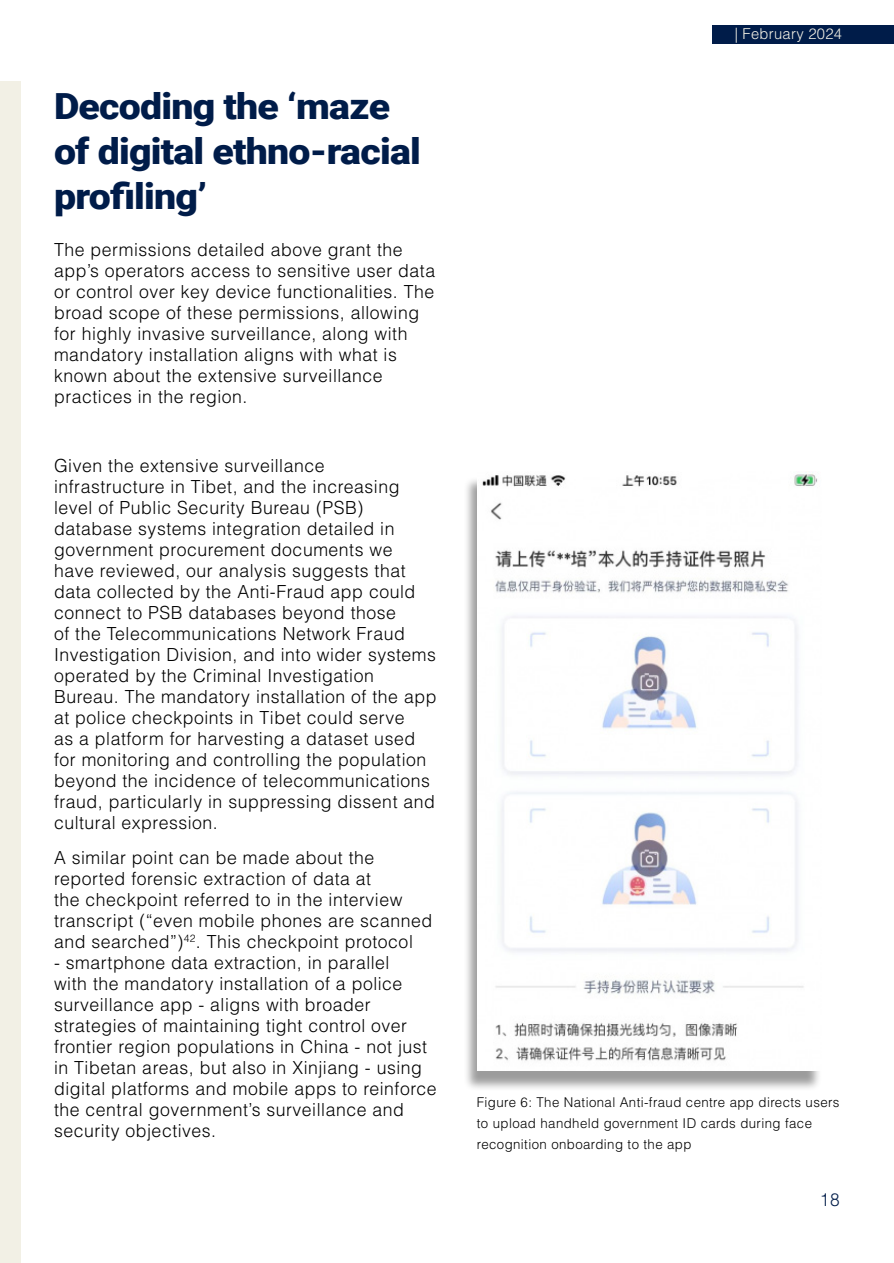
<style>
.page{position:relative;width:894px;height:1263px;background:#fff}
.page>*{position:absolute;margin:0;border:0;box-sizing:border-box;transform-origin:0 0}
.t1{font:900 36px/45px "Roboto";letter-spacing:-.02em;color:#001c49;scale:1.09 1}
.t2{font:300 18px/21px "Helvetica LT Std";letter-spacing:.03em;color:#000}
.t3{font:300 18px "Helvetica LT Std";color:#001c49;scale:.96 1}
.t4{font:300 15px "Helvetica LT Std";letter-spacing:.02em;color:#f2f0e5}
.t5{font:300 13.5px/21px "Helvetica LT Std";letter-spacing:.03em;color:#000}
</style>
<div class="page">
<div style="left:712px;top:25px;width:181px;height:19px;background:#001c49"></div>
<div style="left:0;top:81px;width:20px;height:1182px;background:#f2f0e5"></div>
<div style="left:462px;top:476px;width:359px;height:615px;background:#000;opacity:.39"></div>
<img style="left:477px;top:472px;width:344px;height:598px">
<h1 class="t1" style="left:54px;top:82px;width:338px">Decoding the ‘maze of digital ethno-racial profiling’</h1>
<p class="t2" style="left:54px;top:239px;width:382px">The permissions detailed above grant the app’s operators access to sensitive user data or control over key device functionalities. The broad scope of these permissions, allowing for highly invasive surveillance, along with mandatory installation aligns with what is known about the extensive surveillance practices in the region.</p>
<p class="t2" style="left:54px;top:455px;width:384px">Given the extensive surveillance infrastructure in Tibet, and the increasing level of Public Security Bureau (PSB) database systems integration detailed in government procurement documents we have reviewed, our analysis suggests that data collected by the Anti-Fraud app could connect to PSB databases beyond those<br>of the Telecommunications Network Fraud Investigation Division, and into wider systems operated by the Criminal Investigation Bureau. The mandatory installation of the app at police checkpoints in Tibet could serve<br>as a platform for harvesting a dataset used for monitoring and controlling the population beyond the incidence of telecommunications fraud, particularly in suppressing dissent and cultural expression.</p>
<p class="t2" style="left:54px;top:847px;width:379px">A similar point can be made about the reported forensic extraction of data at<br>the checkpoint referred to in the interview transcript (“even mobile phones are scanned and searched”)<sup>42</sup>. This checkpoint protocol</p>
<p class="t2" style="left:54px;top:951px;width:384px">- smartphone data extraction, in parallel<br>with the mandatory installation of a police surveillance app - aligns with broader strategies of maintaining tight control over frontier region populations in China - not just in Tibetan areas, but also in Xinjiang - using digital platforms and mobile apps to reinforce the central government’s surveillance and security objectives.</p>
<p class="t4" style="left:734px;top:24px;width:109px">| February 2024</p>
<p class="t5" style="left:476px;top:1091px;width:364px">Figure 6: The National Anti-fraud centre app directs users to upload handheld government ID cards during face recognition onboarding to the app</p>
<p class="t3" style="left:819px;top:1188px;width:22px">18</p>
</div>
